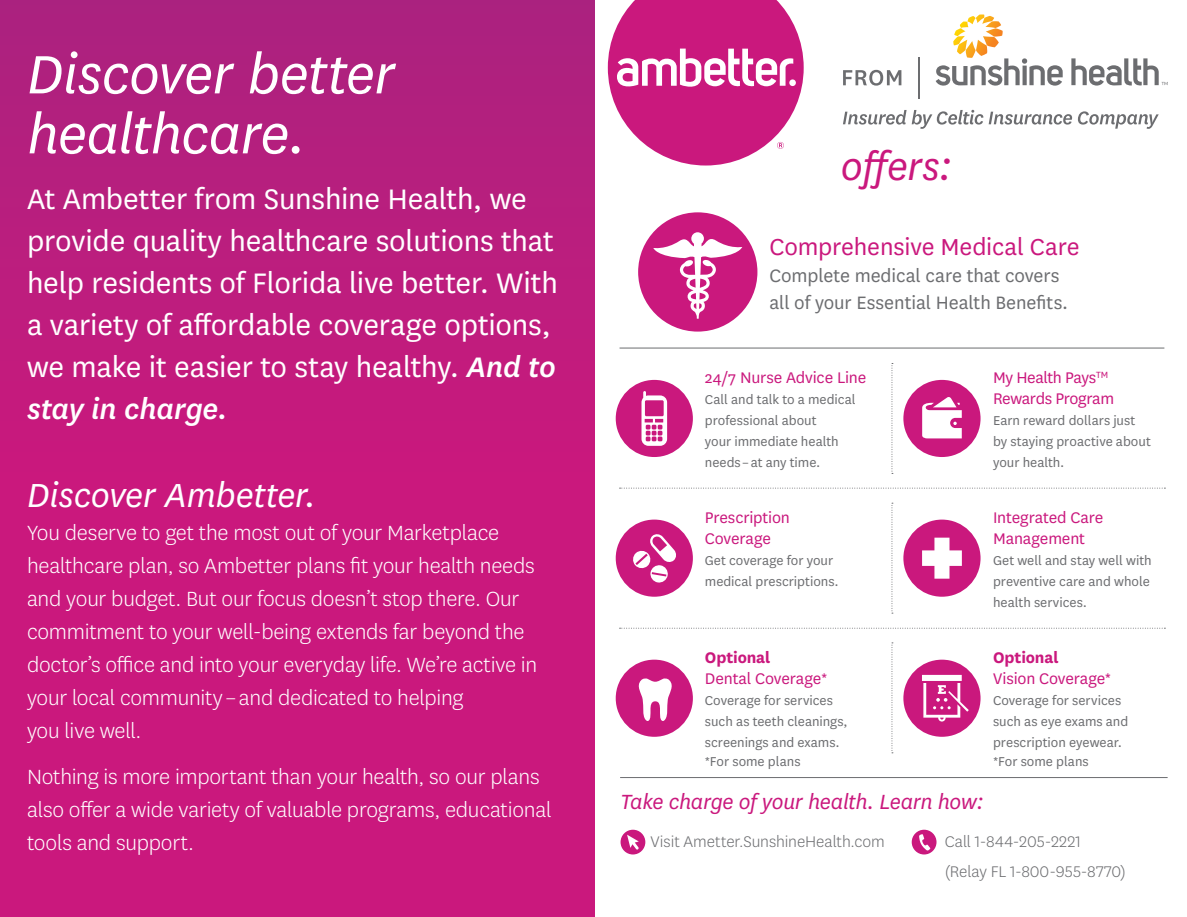
<style>
.page{position:relative;width:1187px;height:917px;background:#fff}
.page>*{position:absolute;margin:0;border:0;box-sizing:border-box;transform-origin:0 0}
.t1{font:italic 63px/60px "National";letter-spacing:-.015em;color:#fff}
.t2{font:italic 45px "National";color:#ca187d}
.t3{font:italic 39px "National";letter-spacing:-.01em;color:#fff}
.t4{font:33px/42px "National";letter-spacing:-.005em;color:#fff}
.t5{font:27px "National";letter-spacing:-.005em;color:#ca187d}
.t6{font:300 24px/33px "National";letter-spacing:-.01em;color:#fff}
.t7{font:italic 24px "National";letter-spacing:-.015em;color:#ca187d}
.t8{font:21px/27px "National";letter-spacing:-.005em;color:#6c6d70}
.t9{font:18px/21px "National";letter-spacing:-.01em;color:#ca187d}
.t10{font:300 18px/30px "National";color:#6c6d70}
.t11{font:15px/21px "National";color:#6c6d70}
.s1{font-weight:500;font-style:italic}
.s2{font-weight:700}
</style>
<div class="page">
<div style="left:0;top:0;width:594px;height:917px;background:linear-gradient(to bottom,#b2207e,#d2157d)"></div>
<svg style="left:843px;top:70px;width:58px;height:16px"></svg>
<hr style="left:918px;top:57px;width:1px;height:42px;background:#6c6d70">
<svg style="left:607px;top:0;width:196px;height:166px"></svg>
<div style="left:789px;top:79px;width:6px;height:7px;background:#fff;border-radius:50%"></div>
<svg style="left:935px;top:14px;width:127px;height:72px"></svg>
<svg style="left:1071px;top:58px;width:96px;height:28px"></svg>
<svg style="left:843px;top:110px;width:315px;height:19px"></svg>
<div style="left:638px;top:212px;width:119px;height:120px;background:#ca187d;border-radius:50%"></div>
<svg style="left:653px;top:232px;width:89px;height:87px"></svg>
<hr style="left:620px;top:777px;width:547px;height:1px;background:#6c6d70">
<hr style="left:619px;top:348px;width:545px;height:1px;background:#6c6d70">
<svg style="left:619px;top:488px;width:546px;height:1px"></svg>
<svg style="left:619px;top:628px;width:546px;height:1px"></svg>
<svg style="left:891px;top:363px;width:1px;height:111px"></svg>
<svg style="left:891px;top:503px;width:1px;height:111px"></svg>
<svg style="left:891px;top:642px;width:1px;height:111px"></svg>
<div style="left:615px;top:660px;width:78px;height:77px;background:#ca187d;border-radius:50%"></div>
<svg style="left:638px;top:678px;width:34px;height:43px"></svg>
<div style="left:903px;top:660px;width:77px;height:77px;background:#ca187d;border-radius:50%"></div>
<svg style="left:922px;top:675px;width:46px;height:46px"></svg>
<div style="left:615px;top:380px;width:78px;height:77px;background:#ca187d;border-radius:50%"></div>
<svg style="left:641px;top:391px;width:26px;height:55px"></svg>
<div style="left:903px;top:380px;width:77px;height:77px;background:#ca187d;border-radius:50%"></div>
<svg style="left:922px;top:397px;width:39px;height:41px"></svg>
<div style="left:615px;top:520px;width:78px;height:77px;background:#ca187d;border-radius:50%"></div>
<svg style="left:633px;top:534px;width:43px;height:49px"></svg>
<div style="left:903px;top:520px;width:77px;height:77px;background:#ca187d;border-radius:50%"></div>
<svg style="left:922px;top:538px;width:39px;height:41px"></svg>
<svg style="left:620px;top:830px;width:25px;height:24px"></svg>
<div style="left:911px;top:830px;width:25px;height:24px;background:#ca187d;border-radius:50%"></div>
<svg style="left:919px;top:834px;width:11px;height:17px"></svg>
<h1 class="t1" style="left:27px;top:42px;width:369px">Discover better healthcare.</h1>
<p class="t4" style="left:27px;top:176px;width:532px">At Ambetter from Sunshine Health, we provide quality healthcare solutions that help residents of Florida live better. With a variety of affordable coverage options, we make it easier to stay healthy. <span class="s1">And to stay in charge.</span></p>
<h2 class="t3" style="left:27px;top:470px;width:291px">Discover Ambetter.</h2>
<p class="t6" style="left:27px;top:515px;width:511px">You deserve to get the most out of your Marketplace healthcare plan, so Ambetter plans fit your health needs and your budget. But our focus doesn’t stop there. Our commitment to your well-being extends far beyond the doctor’s office and into your everyday life. We’re active in your local community – and dedicated to helping<br>you live well.</p>
<p class="t6" style="left:27px;top:760px;width:526px">Nothing is more important than your health, so our plans also offer a wide variety of valuable programs, educational tools and support.</p>
<h2 class="t2" style="left:840px;top:139px;width:113px">offers:</h2>
<h3 class="t5" style="left:769px;top:229px;width:312px">Comprehensive Medical Care</h3>
<p class="t8" style="left:769px;top:261px;width:300px">Complete medical care that covers all of your Essential Health Benefits.</p>
<h4 class="t9" style="left:704px;top:366px;width:163px">24/7 Nurse Advice Line</h4>
<p class="t11" style="left:704px;top:388px;width:152px">Call and talk to a medical professional about<br>your immediate health needs – at any time.</p>
<h4 class="t9" style="left:704px;top:506px;width:87px">Prescription<br>Coverage</h4>
<p class="t11" style="left:704px;top:549px;width:135px">Get coverage for your medical prescriptions.</p>
<h4 class="t9" style="left:704px;top:646px;width:124px"><span class="s2">Optional<br></span>Dental Coverage*</h4>
<p class="t11" style="left:704px;top:689px;width:144px">Coverage for services such as teeth cleanings, screenings and exams.</p>
<p class="t11" style="left:704px;top:750px;width:97px">*For some plans</p>
<h4 class="t9" style="left:993px;top:366px;width:122px">My Health Pays<sup>TM<br></sup>Rewards Program</h4>
<p class="t11" style="left:993px;top:409px;width:159px">Earn reward dollars just by staying proactive about your health.</p>
<h4 class="t9" style="left:993px;top:506px;width:112px">Integrated Care<br>Management</h4>
<p class="t11" style="left:993px;top:549px;width:160px">Get well and stay well with preventive care and whole health services.</p>
<h4 class="t9" style="left:993px;top:646px;width:120px"><span class="s2">Optional<br></span>Vision Coverage*</h4>
<p class="t11" style="left:993px;top:689px;width:137px">Coverage for services such as eye exams and prescription eyewear.</p>
<p class="t11" style="left:993px;top:750px;width:97px">*For some plans</p>
<p class="t7" style="left:620px;top:787px;width:364px">Take charge of your health. Learn how:</p>
<p class="t10" style="left:650px;top:826px;width:236px">Visit Ametter.SunshineHealth.com</p>
<p class="t10" style="left:944px;top:826px;width:183px">Call 1-844-205-2221 (Relay FL 1-800-955-8770)</p>
</div>
